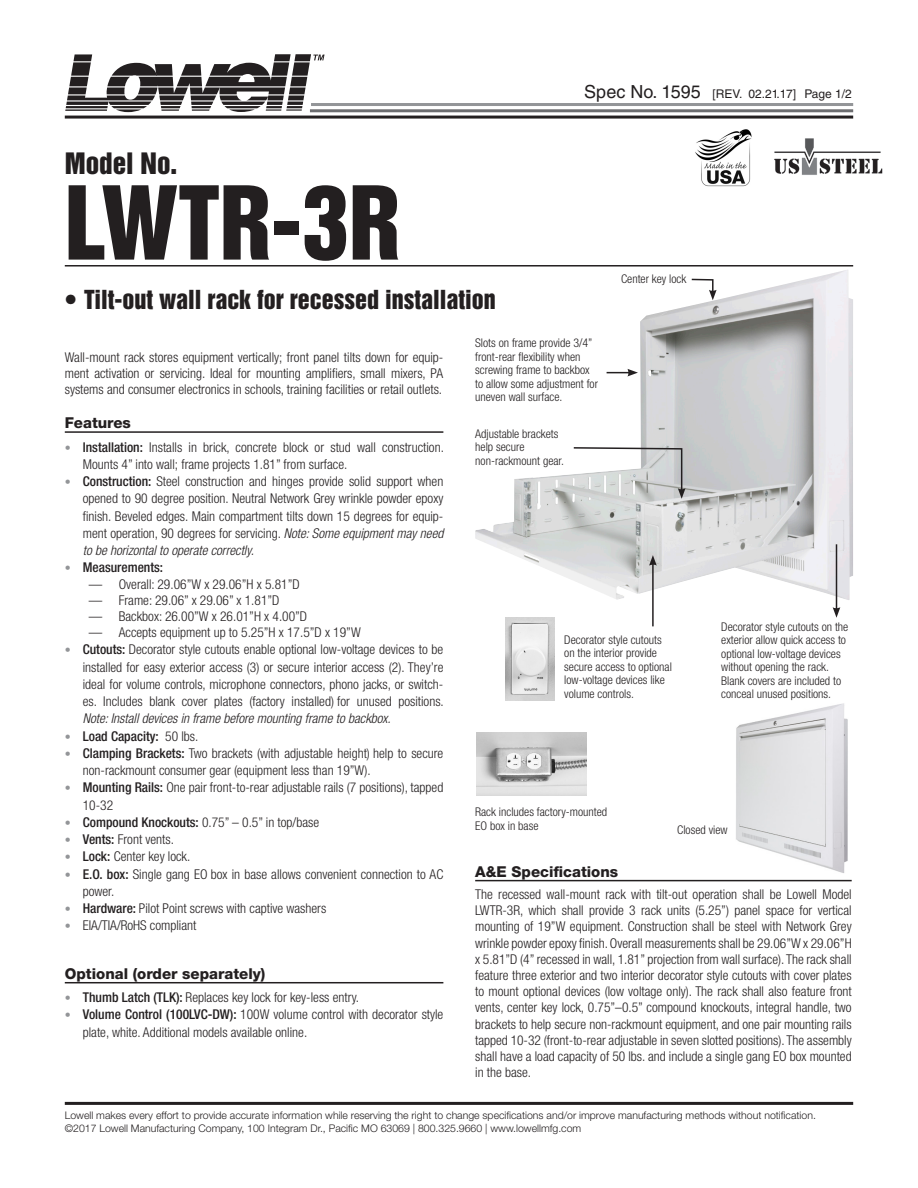
<style>
.page{position:relative;width:918px;height:1188px;background:#fff}
.page>*{position:absolute;margin:0;border:0;box-sizing:border-box;transform-origin:0 0}
.t1{font:93px "Helvetica Inserat LT Std";color:#231f20}
.t2{font:27px "Helvetica Inserat LT Std";color:#231f20}
.t3{font:24px "Helvetica Inserat LT Std";color:#231f20}
.t4{font:800 15px "Helvetica Neue LT Std";color:#231f20}
.t5{font:300 condensed 13.5px/16.2px "Helvetica Neue LT Std";color:#231f20}
.t6{font:italic 300 condensed 13.5px "Helvetica Neue LT Std";color:#231f20}
.t7{font:500 condensed 13.5px "Helvetica Neue LT Std";color:#231f20}
.t8{font:300 condensed 12px/13.5px "Helvetica Neue LT Std";color:#231f20}
.t9{font:12px "Helvetica LT Std";color:#231f20}
.t10{font:300 10.5px/12.6px "Helvetica Neue LT Std";color:#231f20}
.s1{font-size:18px}
.s2{font-stretch:normal;font-size:12px;color:#939598}
.s3{font-weight:500}
.s4{font-style:italic}
.s5{font-weight:300;font-stretch:normal;font-size:12px;color:#939598}
.s6{font-weight:300}
</style>
<div class="page">
<img style="left:736px;top:703px;width:112px;height:170px">
<hr style="left:65px;top:431px;width:378px;height:2px;background:#231f20">
<hr style="left:65px;top:982px;width:378px;height:1px;background:#231f20">
<hr style="left:65px;top:265px;width:788px;height:2px;background:#231f20">
<hr style="left:475px;top:880px;width:377px;height:1px;background:#231f20">
<img style="left:475px;top:270px;width:378px;height:330px">
<hr style="left:652px;top:563px;width:2px;height:63px;background:#231f20">
<svg style="left:649px;top:555px;width:8px;height:11px"></svg>
<hr style="left:836px;top:544px;width:1px;height:66px;background:#231f20">
<svg style="left:833px;top:607px;width:7px;height:11px"></svg>
<svg style="left:572px;top:446px;width:114px;height:53px"></svg>
<svg style="left:690px;top:278px;width:27px;height:22px"></svg>
<svg style="left:607px;top:369px;width:31px;height:7px"></svg>
<img style="left:505px;top:618px;width:50px;height:82px">
<img style="left:476px;top:732px;width:111px;height:64px">
<hr style="left:65px;top:1102px;width:788px;height:3px;background:#231f20">
<hr style="left:65px;top:116px;width:788px;height:3px;background:#231f20">
<hr style="left:310px;top:109px;width:543px;height:3px;background:#6c6d70">
<hr style="left:311px;top:103px;width:542px;height:3px;background:#939598">
<hr style="left:65px;top:109px;width:42px;height:2px;background:#231f20">
<svg style="left:66px;top:54px;width:259px;height:58px"></svg>
<img style="left:774px;top:138px;width:109px;height:37px">
<img style="left:695px;top:129px;width:57px;height:58px">
<h2 class="t2" style="left:65px;top:147px;width:114px">Model No.</h2>
<h1 class="t1" style="left:65px;top:167px;width:337px">LWTR-3R</h1>
<h3 class="t3" style="left:65px;top:286px;width:433px">• Tilt-out wall rack for recessed installation</h3>
<p class="t9" style="left:584px;top:87px;width:269px"><span class="s1">Spec No. 1595</span> [REV. 02.21.17] Page 1/2</p>
<p class="t8" style="left:621px;top:272px;width:67px">Center key lock</p>
<p class="t5" style="left:65px;top:349px;width:380px;text-align:justify">Wall-mount rack stores equipment vertically; front panel tilts down for equip&shy;ment activation or servicing. Ideal for mounting amplifiers, small mixers, PA systems and consumer electronics in schools, training facilities or retail outlets.</p>
<p class="t4" style="left:65px;top:414px;width:68px">Features</p>
<p class="t5" style="left:83px;top:438px;width:363px;line-height:17.2px;text-indent:-18px"><span class="s2">•</span> <span class="s3">Installation:</span> Installs in brick, concrete block or stud wall construction.<br>Mounts 4” into wall; frame projects 1.81” from surface.</p>
<p class="t5" style="left:83px;top:473px;width:362px;line-height:17.2px;text-align:justify;text-indent:-18px"><span class="s2">•</span> <span class="s3">Construction:</span> Steel construction and hinges provide solid support when opened to 90 degree position. Neutral Network Grey wrinkle powder epoxy finish. Beveled edges. Main compartment tilts down 15 degrees for equip&shy;ment operation, 90 degrees for servicing. <span class="s4">Note: Some equipment may need to be horizontal to operate correctly.</span></p>
<p class="t7" style="left:65px;top:559px;width:100px"><span class="s5">•</span> Measurements:</p>
<p class="t5" style="left:89px;top:576px;width:212px">— Overall: 29.06”W x 29.06”H x 5.81”D</p>
<p class="t5" style="left:89px;top:592px;width:192px">— Frame: 29.06” x 29.06” x 1.81”D</p>
<p class="t5" style="left:89px;top:608px;width:220px">— Backbox: 26.00”W x 26.01”H x 4.00”D</p>
<p class="t5" style="left:89px;top:624px;width:273px">— Accepts equipment up to 5.25”H x 17.5”D x 19”W</p>
<p class="t5" style="left:83px;top:641px;width:363px;line-height:17.2px;text-align:justify;text-indent:-18px"><span class="s2">•</span> <span class="s3">Cutouts:</span> Decorator style cutouts enable optional low-voltage devices to be installed for easy exterior access (3) or secure interior access (2). They’re ideal for volume controls, microphone connectors, phono jacks, or switch&shy;es. Includes blank cover plates (factory installed) for unused positions.</p>
<p class="t6" style="left:83px;top:711px;width:310px">Note: Install devices in frame before mounting frame to backbox.</p>
<p class="t7" style="left:65px;top:728px;width:135px"><span class="s5">•</span> Load Capacity: <span class="s6">50 lbs.</span></p>
<p class="t5" style="left:83px;top:744px;width:362px;line-height:17.2px;text-indent:-18px"><span class="s2">•</span> <span class="s3">Clamping Brackets:</span> Two brackets (with adjustable height) help to secure non-rackmount consumer gear (equipment less than 19”W).</p>
<p class="t5" style="left:83px;top:779px;width:362px;line-height:17.2px;text-indent:-18px"><span class="s2">•</span> <span class="s3">Mounting Rails:</span> One pair front-to-rear adjustable rails (7 positions), tapped<br>10-32</p>
<p class="t5" style="left:65px;top:814px;width:256px"><span class="s2">•</span> <span class="s3">Compound Knockouts:</span> 0.75” – 0.5” in top/base</p>
<p class="t5" style="left:65px;top:831px;width:111px"><span class="s2">•</span> <span class="s3">Vents:</span> Front vents.</p>
<p class="t5" style="left:65px;top:848px;width:127px"><span class="s2">•</span> <span class="s3">Lock:</span> Center key lock.</p>
<p class="t5" style="left:83px;top:865px;width:362px;line-height:17.2px;text-indent:-18px"><span class="s2">•</span> <span class="s3">E.O. box:</span> Single gang EO box in base allows convenient connection to AC power.</p>
<p class="t5" style="left:65px;top:900px;width:263px"><span class="s2">•</span> <span class="s3">Hardware:</span> Pilot Point screws with captive washers</p>
<p class="t5" style="left:65px;top:917px;width:133px"><span class="s2">•</span> EIA/TIA/RoHS compliant</p>
<p class="t4" style="left:65px;top:965px;width:202px">Optional (order separately)</p>
<p class="t5" style="left:65px;top:989px;width:296px"><span class="s2">•</span> <span class="s3">Thumb Latch (TLK):</span> Replaces key lock for key-less entry.</p>
<p class="t5" style="left:83px;top:1006px;width:362px;line-height:17.2px;text-indent:-18px"><span class="s2">•</span> <span class="s3">Volume Control (100LVC-DW):</span> 100W volume control with decorator style plate, white. Additional models available online.</p>
<p class="t8" style="left:475px;top:336px;width:124px">Slots on frame provide 3/4” front-rear flexibility when screwing frame to backbox to allow some adjustment for uneven wall surface.</p>
<p class="t8" style="left:475px;top:427px;width:90px">Adjustable brackets help secure non-rackmount gear.</p>
<p class="t8" style="left:564px;top:633px;width:109px">Decorator style cutouts on the interior provide secure access to optional low-voltage devices like volume controls.</p>
<p class="t8" style="left:721px;top:620px;width:129px">Decorator style cutouts on the exterior allow quick access to optional low-voltage devices without opening the rack.<br>Blank covers are included to conceal unused positions.</p>
<p class="t8" style="left:475px;top:805px;width:133px">Rack includes factory-mounted<br>EO box in base</p>
<p class="t8" style="left:677px;top:823px;width:52px">Closed view</p>
<p class="t4" style="left:475px;top:863px;width:145px">A&amp;E Specifications</p>
<p class="t5" style="left:475px;top:886px;width:378px;text-align:justify">The recessed wall-mount rack with tilt-out operation shall be Lowell Model LWTR-3R, which shall provide 3 rack units (5.25”) panel space for vertical mounting of 19”W equipment. Construction shall be steel with Network Grey wrinkle powder epoxy finish. Overall measurements shall be 29.06”W x 29.06”H x 5.81”D (4” recessed in wall, 1.81” projection from wall surface). The rack shall feature three exterior and two interior decorator style cutouts with cover plates to mount optional devices (low voltage only). The rack shall also feature front vents, center key lock, 0.75”–0.5” compound knockouts, integral handle, two brackets to help secure non-rackmount equipment, and one pair mounting rails tapped 10-32 (front-to-rear adjustable in seven slotted positions). The assembly shall have a load capacity of 50 lbs. and include a single gang EO box mounted in the base.</p>
<p class="t10" style="left:65px;top:1109px;width:753px">Lowell makes every effort to provide accurate information while reserving the right to change specifications and/or improve manufacturing methods without notification. ©2017 Lowell Manufacturing Company, 100 Integram Dr., Pacific MO 63069 | 800.325.9660 | www.lowellmfg.com</p>
</div>
